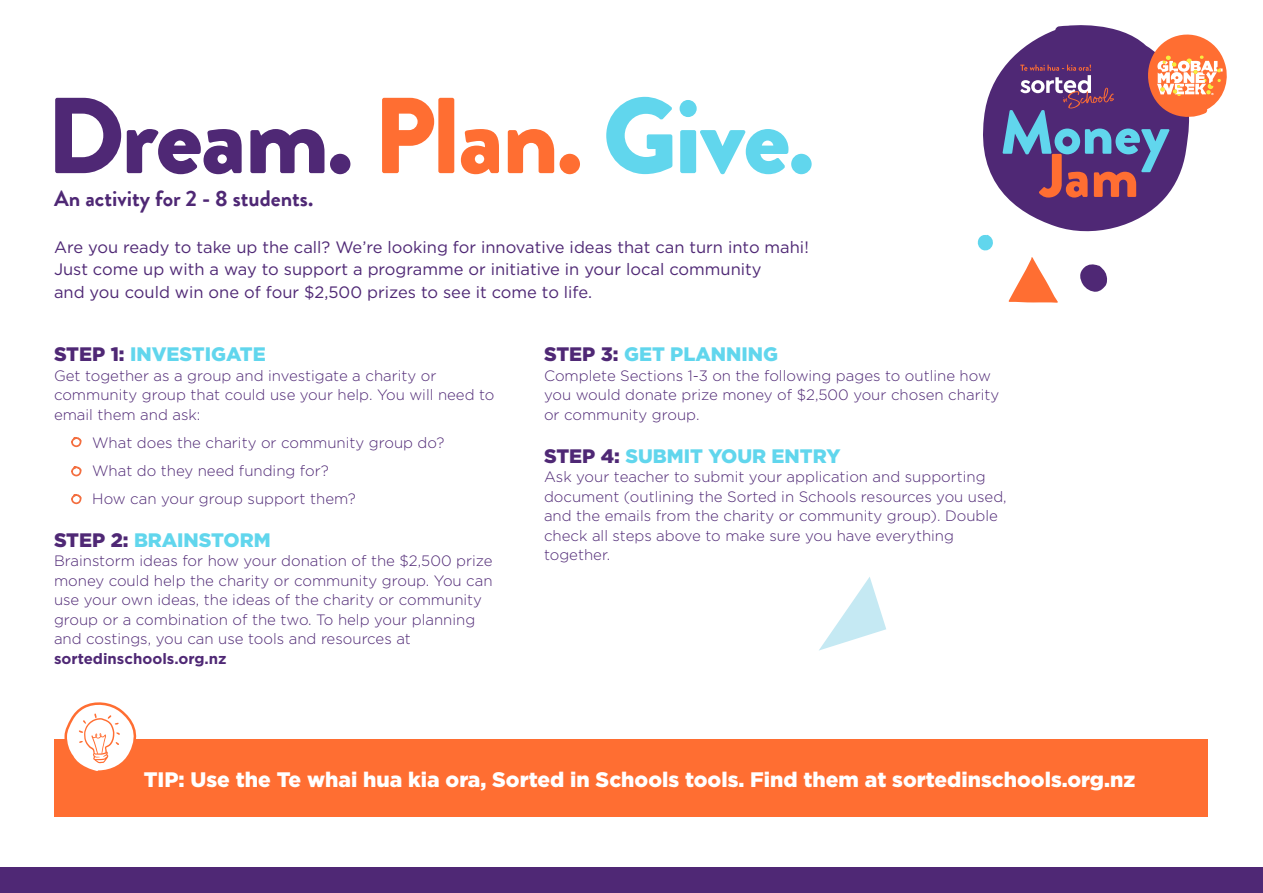
<style>
.page{position:relative;width:1263px;height:893px;background:#fff}
.page>*{position:absolute;margin:0;border:0;box-sizing:border-box;transform-origin:0 0}
.t1{font:900 107.55px "Brandon Grotesque";letter-spacing:-.02em;color:#4f2875}
.t2{font:700 22.2px "Brandon Grotesque";color:#4f2875}
.t3{font:900 21px "Gotham";color:#fff}
.t4{font:900 19.5px "Gotham";color:#61d6ed}
.t5{font:16.5px/22.8px "Gotham";color:#4f2875}
.t6{font:300 15px/19.5px "Gotham";color:#4f2875}
.t7{font:700 15px "Gotham";color:#4f2875}
.s1{color:#ff6e32}
.s2{color:#61d6ed}
.s3{color:#4f2875}
</style>
<div class="page">
<svg style="left:819px;top:577px;width:67px;height:74px"></svg>
<svg style="left:1008px;top:257px;width:50px;height:46px"></svg>
<svg style="left:1080px;top:264px;width:27px;height:28px"></svg>
<svg style="left:977px;top:238px;width:16px;height:13px"></svg>
<div style="left:0;top:867px;width:1263px;height:26px;background:#4f2875"></div>
<div style="left:54px;top:739px;width:1154px;height:78px;background:#ff6e32"></div>
<svg style="left:64px;top:702px;width:73px;height:69px"></svg>
<svg style="left:979px;top:25px;width:186px;height:213px"></svg>
<svg style="left:1002px;top:29px;width:225px;height:169px"></svg>
<svg style="left:71px;top:437px;width:11px;height:11px"></svg>
<svg style="left:71px;top:466px;width:11px;height:11px"></svg>
<svg style="left:71px;top:494px;width:11px;height:11px"></svg>
<h1 class="t1" style="left:46px;top:60px;width:770px">Dream. <span class="s1">Plan.</span> <span class="s2">Give.</span></h1>
<h2 class="t2" style="left:54px;top:183px;width:261px">An activity for 2 - 8 students.</h2>
<p class="t5" style="left:54px;top:235px;width:756px">Are you ready to take up the call? We’re looking for innovative ideas that can turn into mahi!<br>Just come up with a way to support a programme or initiative in your local community<br>and you could win one of four $2,500 prizes to see it come to life.</p>
<h3 class="t4" style="left:54px;top:341px;width:213px"><span class="s3">STEP 1:</span> INVESTIGATE</h3>
<p class="t6" style="left:54px;top:365px;width:442px">Get together as a group and investigate a charity or community group that could use your help. You will need to email them and ask:</p>
<p class="t6" style="left:92px;top:428px;width:354px;line-height:28px">What does the charity or community group do?<br>What do they need funding for?<br>How can your group support them?</p>
<h3 class="t4" style="left:54px;top:526px;width:218px"><span class="s3">STEP 2:</span> BRAINSTORM</h3>
<p class="t6" style="left:54px;top:551px;width:440px">Brainstorm ideas for how your donation of the $2,500 prize money could help the charity or community group. You can use your own ideas, the ideas of the charity or community group or a combination of the two. To help your planning and costings, you can use tools and resources at</p>
<p class="t7" style="left:54px;top:649px;width:174px">sortedinschools.org.nz</p>
<h3 class="t4" style="left:544px;top:341px;width:236px"><span class="s3">STEP 3:</span> GET PLANNING</h3>
<p class="t6" style="left:544px;top:365px;width:457px">Complete Sections 1-3 on the following pages to outline how you would donate prize money of $2,500 your chosen charity or community group.</p>
<h3 class="t4" style="left:544px;top:442px;width:298px"><span class="s3">STEP 4:</span> SUBMIT YOUR ENTRY</h3>
<p class="t6" style="left:544px;top:467px;width:464px">Ask your teacher to submit your application and supporting document (outlining the Sorted in Schools resources you used, and the emails from the charity or community group). Double check all steps above to make sure you have everything together.</p>
<h3 class="t3" style="left:144px;top:765px;width:993px">TIP: Use the Te whai hua kia ora, Sorted in Schools tools. Find them at sortedinschools.org.nz</h3>
</div>
